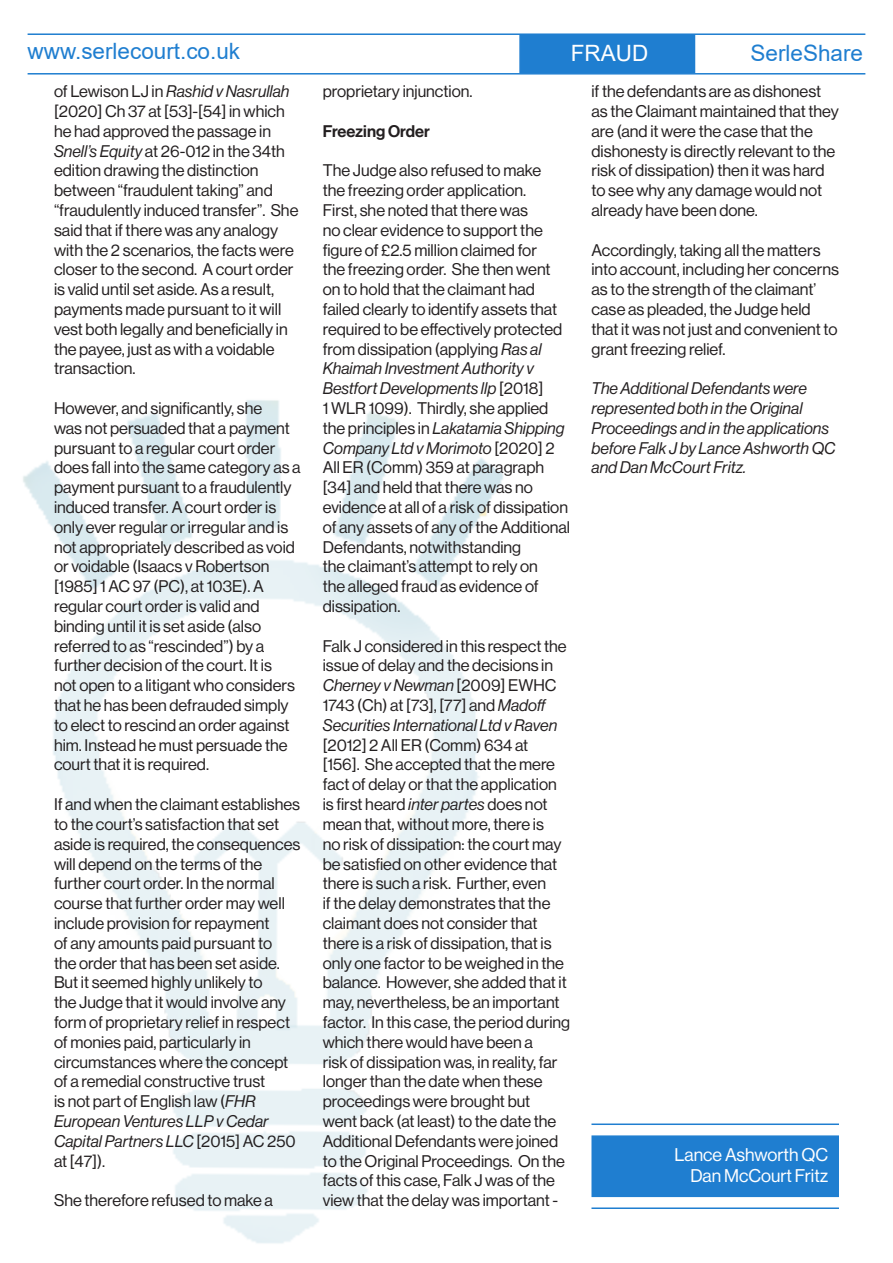
<style>
.page{position:relative;width:893px;height:1263px;background:#fff}
.page>*{position:absolute;margin:0;border:0;box-sizing:border-box;transform-origin:0 0}
.t1{font:22.5px "Arial";color:#1f7ed0}
.t2{font:22.5px "Arial";color:#fff}
.t3{font:18px "N Haas Grotesk DS Pro 55 Rg";color:#fff}
.t4{font:16.5px/19.8px "N Haas Grotesk DS Pro 55 Rg";color:#231f20}
.t5{font:16.5px/19.8px "N Haas Grotesk DS Pro 56 It";color:#231f20}
.t6{font:16.5px "N Haas Grotesk DS Pro 65 Md";color:#231f20}
.s1{font-family:"N Haas Grotesk DS Pro 56 It"}
</style>
<div class="page">
<div style="left:519px;top:34px;width:176px;height:39px;background:#1f7ed0"></div>
<img style="left:23px;top:400px;width:480px;height:844px">
<hr style="left:28px;top:33px;width:837px;height:2px;background:#1f7ed0">
<hr style="left:28px;top:73px;width:837px;height:2px;background:#1f7ed0">
<hr style="left:591px;top:1123px;width:248px;height:2px;background:#1f7ed0">
<div style="left:591px;top:1135px;width:248px;height:62px;background:#1f7ed0;border:2px solid #1f7ed0"></div>
<hr style="left:591px;top:1207px;width:248px;height:2px;background:#1f7ed0">
<p class="t1" style="left:28px;top:35px;width:214px">www.serlecourt.co.uk</p>
<p class="t2" style="left:571px;top:38px;width:79px">FRAUD</p>
<p class="t1" style="left:750px;top:38px;width:114px">SerleShare</p>
<p class="t4" style="left:54px;top:82px;width:246px">of Lewison LJ in <span class="s1">Rashid v Nasrullah </span>[2020] Ch 37 at [53]-[54] in which he had approved the passage in<br><span class="s1">Snell’s Equity</span> at 26-012 in the 34th edition drawing the distinction between “fraudulent taking” and “fraudulently induced transfer”. She said that if there was any analogy with the 2 scenarios, the facts were closer to the second. A court order is valid until set aside. As a result, payments made pursuant to it will vest both legally and beneficially in the payee, just as with a voidable transaction.</p>
<p class="t4" style="left:54px;top:398px;width:248px">However, and significantly, she<br>was not persuaded that a payment pursuant to a regular court order does fall into the same category as a payment pursuant to a fraudulently induced transfer. A court order is only ever regular or irregular and is not appropriately described as void or voidable (Isaacs v Robertson [1985] 1 AC 97 (PC), at 103E). A regular court order is valid and binding until it is set aside (also referred to as “rescinded”) by a further decision of the court. It is<br>not open to a litigant who considers that he has been defrauded simply to elect to rescind an order against him. Instead he must persuade the court that it is required.</p>
<p class="t4" style="left:54px;top:794px;width:248px">If and when the claimant establishes to the court’s satisfaction that set aside is required, the consequences will depend on the terms of the further court order. In the normal course that further order may well include provision for repayment<br>of any amounts paid pursuant to<br>the order that has been set aside.<br>But it seemed highly unlikely to<br>the Judge that it would involve any form of proprietary relief in respect of monies paid, particularly in circumstances where the concept of a remedial constructive trust<br>is not part of English law (<span class="s1">FHR<br>European Ventures LLP v Cedar<br>Capital Partners LLC</span> [2015] AC 250 at [47]).</p>
<p class="t4" style="left:54px;top:1190px;width:221px">She therefore refused to make a</p>
<p class="t4" style="left:591px;top:82px;width:249px">if the defendants are as dishonest as the Claimant maintained that they are (and it were the case that the dishonesty is directly relevant to the risk of dissipation) then it was hard to see why any damage would not already have been done.</p>
<p class="t4" style="left:591px;top:240px;width:249px">Accordingly, taking all the matters into account, including her concerns as to the strength of the claimant’ case as pleaded, the Judge held that it was not just and convenient to grant freezing relief.</p>
<p class="t5" style="left:591px;top:379px;width:245px">The Additional Defendants were represented both in the Original<br>Proceedings and in the applications before Falk J by Lance Ashworth QC and Dan McCourt Fritz.</p>
<p class="t4" style="left:323px;top:82px;width:151px">proprietary injunction.</p>
<p class="t6" style="left:323px;top:121px;width:109px">Freezing Order</p>
<p class="t4" style="left:323px;top:161px;width:249px">The Judge also refused to make<br>the freezing order application.<br>First, she noted that there was<br>no clear evidence to support the figure of £2.5 million claimed for<br>the freezing order. She then went on to hold that the claimant had failed clearly to identify assets that required to be effectively protected from dissipation (applying <span class="s1">Ras al<br>Khaimah Investment Authority v<br>Bestfort Developments llp</span> [2018]<br>1 WLR 1099). Thirdly, she applied the principles in <span class="s1">Lakatamia Shipping<br>Company Ltd v Morimoto</span> [2020] 2<br>All ER (Comm) 359 at paragraph [34] and held that there was no evidence at all of a risk of dissipation of any assets of any of the Additional<br>Defendants, notwithstanding<br>the claimant’s attempt to rely on<br>the alleged fraud as evidence of dissipation.</p>
<p class="t4" style="left:323px;top:636px;width:249px">Falk J considered in this respect the issue of delay and the decisions in <span class="s1">Cherney v Newman</span> [2009] EWHC 1743 (Ch) at [73], [77] and <span class="s1">Madoff Securities International Ltd v Raven </span>[2012] 2 All ER (Comm) 634 at<br>[156]. She accepted that the mere fact of delay or that the application is first heard <span class="s1">inter partes</span> does not mean that, without more, there is<br>no risk of dissipation: the court may be satisfied on other evidence that there is such a risk. Further, even<br>if the delay demonstrates that the claimant does not consider that there is a risk of dissipation, that is only one factor to be weighed in the balance. However, she added that it may, nevertheless, be an important factor. In this case, the period during which there would have been a<br>risk of dissipation was, in reality, far longer than the date when these proceedings were brought but<br>went back (at least) to the date the Additional Defendants were joined to the Original Proceedings. On the facts of this case, Falk J was of the view that the delay was important -</p>
<p class="t3" style="left:675px;top:1144px;width:155px">Lance Ashworth QC</p>
<p class="t3" style="left:690px;top:1166px;width:139px">Dan McCourt Fritz</p>
</div>
